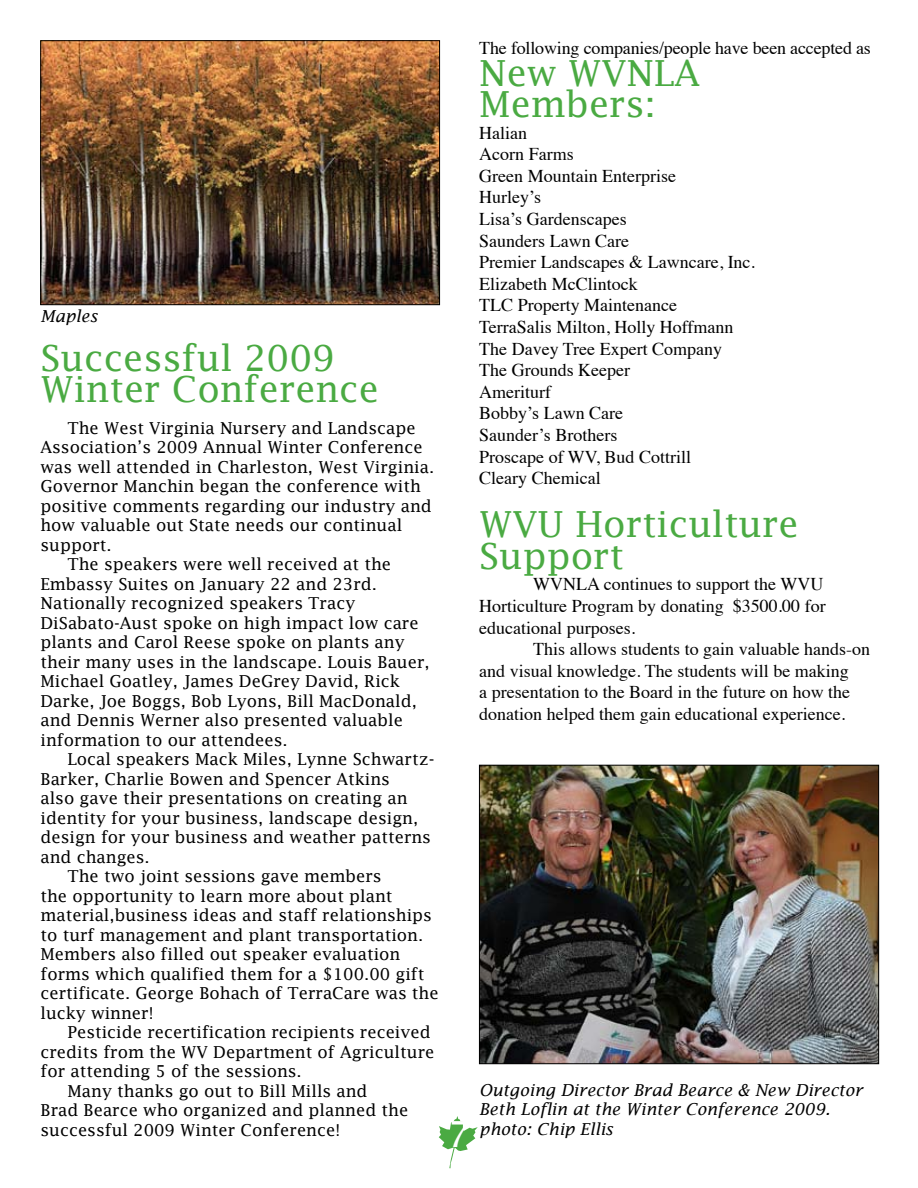
<style>
.page{position:relative;width:918px;height:1188px;background:#fff}
.page>*{position:absolute;margin:0;border:0;box-sizing:border-box;transform-origin:0 0}
.t1{font:36px/31.5px "Lucida Fax";color:#4aaa42}
.t2{font:36px "Lucida Fax";color:#fff}
.t3{font:18px/21.6px "Times";color:#000}
.t4{font:16.5px "Lucida Fax";color:#000}
.t5{font:italic 16.5px/19.5px "Lucida Fax";color:#000}
</style>
<div class="page">
<svg style="left:439px;top:1116px;width:39px;height:52px"></svg>
<img style="left:481px;top:767px;width:396px;height:295px">
<div style="left:479px;top:765px;width:400px;height:299px;border:1px solid #000"></div>
<img style="left:43px;top:42px;width:395px;height:261px">
<div style="left:41px;top:40px;width:399px;height:265px;border:1px solid #000"></div>
<p class="t5" style="left:40px;top:306px;width:58px">Maples</p>
<h1 class="t1" style="left:40px;top:342px;width:340px">Successful 2009<br>Winter Conference</h1>
<p class="t4" style="left:67px;top:418px;width:350px">The West Virginia Nursery and Landscape</p>
<p class="t4" style="left:41px;top:438px;width:384px">Association’s 2009 Annual Winter Conference</p>
<p class="t4" style="left:41px;top:457px;width:395px">was well attended in Charleston, West Virginia.</p>
<p class="t4" style="left:41px;top:477px;width:382px">Governor Manchin began the conference with</p>
<p class="t4" style="left:41px;top:496px;width:393px">positive comments regarding our industry and</p>
<p class="t4" style="left:41px;top:516px;width:363px">how valuable out State needs our continual</p>
<p class="t4" style="left:41px;top:535px;width:73px">support.</p>
<p class="t4" style="left:67px;top:555px;width:325px">The speakers were well received at the</p>
<p class="t4" style="left:41px;top:574px;width:338px">Embassy Suites on January 22 and 23rd.</p>
<p class="t4" style="left:41px;top:594px;width:316px">Nationally recognized speakers Tracy</p>
<p class="t4" style="left:41px;top:613px;width:380px">DiSabato-Aust spoke on high impact low care</p>
<p class="t4" style="left:41px;top:633px;width:366px">plants and Carol Reese spoke on plants any</p>
<p class="t4" style="left:41px;top:652px;width:391px">their many uses in the landscape. Louis Bauer,</p>
<p class="t4" style="left:41px;top:672px;width:361px">Michael Goatley, James DeGrey David, Rick</p>
<p class="t4" style="left:41px;top:691px;width:378px">Darke, Joe Boggs, Bob Lyons, Bill MacDonald,</p>
<p class="t4" style="left:41px;top:711px;width:364px">and Dennis Werner also presented valuable</p>
<p class="t4" style="left:41px;top:730px;width:249px">information to our attendees.</p>
<p class="t4" style="left:67px;top:750px;width:369px">Local speakers Mack Miles, Lynne Schwartz-</p>
<p class="t4" style="left:41px;top:769px;width:351px">Barker, Charlie Bowen and Spencer Atkins</p>
<p class="t4" style="left:41px;top:789px;width:369px">also gave their presentations on creating an</p>
<p class="t4" style="left:41px;top:808px;width:379px">identity for your business, landscape design,</p>
<p class="t4" style="left:41px;top:828px;width:392px">design for your business and weather patterns</p>
<p class="t4" style="left:41px;top:847px;width:111px">and changes.</p>
<p class="t4" style="left:67px;top:867px;width:316px">The two joint sessions gave members</p>
<p class="t4" style="left:41px;top:886px;width:354px">the opportunity to learn more about plant</p>
<p class="t4" style="left:41px;top:906px;width:393px">material,business ideas and staff relationships</p>
<p class="t4" style="left:41px;top:925px;width:384px">to turf management and plant transportation.</p>
<p class="t4" style="left:41px;top:945px;width:361px">Members also filled out speaker evaluation</p>
<p class="t4" style="left:41px;top:964px;width:385px">forms which qualified them for a $100.00 gift</p>
<p class="t4" style="left:41px;top:984px;width:400px">certificate. George Bohach of TerraCare was the</p>
<p class="t4" style="left:41px;top:1003px;width:115px">lucky winner!</p>
<p class="t4" style="left:67px;top:1023px;width:365px">Pesticide recertification recipients received</p>
<p class="t4" style="left:41px;top:1042px;width:395px">credits from the WV Department of Agriculture</p>
<p class="t4" style="left:41px;top:1062px;width:263px">for attending 5 of the sessions.</p>
<p class="t4" style="left:67px;top:1081px;width:302px">Many thanks go out to Bill Mills and</p>
<p class="t4" style="left:41px;top:1101px;width:369px">Brad Bearce who organized and planned the</p>
<p class="t4" style="left:41px;top:1120px;width:301px">successful 2009 Winter Conference!</p>
<p class="t3" style="left:479px;top:36px;width:393px">The following companies/people have been accepted as</p>
<h1 class="t1" style="left:479px;top:57px;width:222px">New WVNLA<br>Members:</h1>
<p class="t3" style="left:479px;top:120px;width:277px">Halian<br>Acorn Farms<br>Green Mountain Enterprise<br>Hurley’s<br>Lisa’s Gardenscapes<br>Saunders Lawn Care<br>Premier Landscapes &amp; Lawncare, Inc.<br>Elizabeth McClintock<br>TLC Property Maintenance<br>TerraSalis Milton, Holly Hoffmann<br>The Davey Tree Expert Company<br>The Grounds Keeper<br>Ameriturf<br>Bobby’s Lawn Care<br>Saunder’s Brothers<br>Proscape of WV, Bud Cottrill<br>Cleary Chemical</p>
<h1 class="t1" style="left:479px;top:508px;width:321px">WVU Horticulture<br>Support</h1>
<p class="t3" style="left:479px;top:572px;width:348px;text-indent:54px">WVNLA continues to support the WVU<br>Horticulture Program by donating $3500.00 for educational purposes.</p>
<p class="t3" style="left:479px;top:637px;width:392px;text-indent:54px">This allows students to gain valuable hands-on and visual knowledge. The students will be making<br>a presentation to the Board in the future on how the donation helped them gain educational experience.</p>
<h1 class="t2" style="left:448px;top:1113px;width:24px">7</h1>
<p class="t5" style="left:479px;top:1080px;width:385px">Outgoing Director Brad Bearce &amp; New Director<br>Beth Loflin at the Winter Conference 2009. photo: Chip Ellis</p>
</div>
